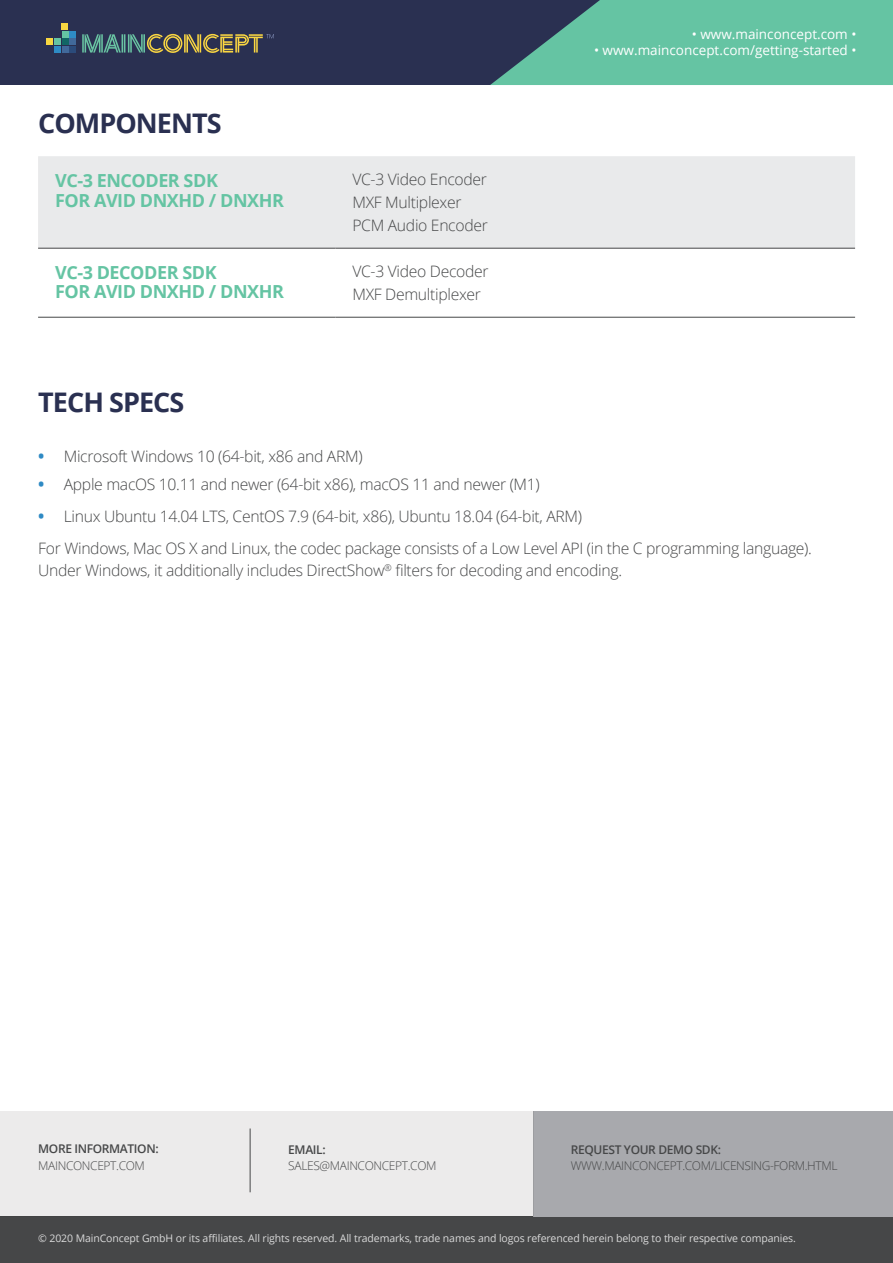
<style>
.page{position:relative;width:893px;height:1263px;background:#fff}
.page>*{position:absolute;margin:0;border:0;box-sizing:border-box;transform-origin:0 0}
.Subheader{font:700 27px "Open Sans";letter-spacing:-.035em;color:#2a3051}
.Subheader-2{font:700 18px/19.5px "Open Sans";letter-spacing:-.025em;color:#65c4a3}
.Subheader-3{font:300 15.75px/22.5px "Open Sans";letter-spacing:-.02em;color:#464748}
.t1{font:13.5px "Open Sans";color:#fff}
.t2{font:300 12px "Open Sans";letter-spacing:-.03em;color:#464748}
.t3{font:600 12px/16.5px "Open Sans";letter-spacing:-.03em;color:#464748}
.t4{font:10.5px "Open Sans";letter-spacing:-.01em;color:#fff}
.s1{font-weight:700;font-size:16.5px;color:#2e8ac4}
.s2{font-weight:300}
</style>
<div class="page">
<div style="left:0;top:1217px;width:893px;height:46px;background:#464748"></div>
<div style="left:0;top:0;width:893px;height:85px;background:#2a3051"></div>
<svg style="left:490px;top:0;width:403px;height:85px;background:#5caf97"></svg>
<div style="left:69px;top:46px;width:7px;height:7px;background:#2b4b7b"></div>
<div style="left:69px;top:39px;width:7px;height:6px;background:#41699b"></div>
<div style="left:69px;top:31px;width:7px;height:7px;background:#2e8bc5"></div>
<svg style="left:62px;top:39px;width:6px;height:6px"></svg>
<div style="left:62px;top:46px;width:6px;height:7px;background:#41699b"></div>
<div style="left:62px;top:31px;width:6px;height:7px;background:#65c4a3"></div>
<div style="left:54px;top:39px;width:7px;height:6px;background:#65c4a3"></div>
<div style="left:54px;top:46px;width:7px;height:7px;background:#2e8bc5"></div>
<svg style="left:62px;top:24px;width:6px;height:6px"></svg>
<svg style="left:47px;top:39px;width:6px;height:6px"></svg>
<svg style="left:82px;top:34px;width:192px;height:19px"></svg>
<div style="left:38px;top:156px;width:817px;height:92px;background:#e9eaeb"></div>
<hr style="left:38px;top:248px;width:297px;height:1px;background:#464748">
<hr style="left:335px;top:248px;width:520px;height:1px;background:#464748">
<hr style="left:38px;top:317px;width:297px;height:1px;background:#464748">
<hr style="left:335px;top:317px;width:520px;height:1px;background:#464748">
<div style="left:533px;top:1111px;width:360px;height:106px;background:#a8a9ad"></div>
<div style="left:0;top:1111px;width:533px;height:106px;background:#ecebeb"></div>
<hr style="left:250px;top:1128px;width:1px;height:64px;background:#464748">
<p class="Subheader" style="left:38px;top:104px;width:185px">COMPONENTS</p>
<p class="Subheader-2" style="left:55px;top:170px;width:230px">VC-3 ENCODER SDK<br>FOR AVID DNXHD / DNXHR</p>
<p class="Subheader-3" style="left:352px;top:168px;width:136px">VC-3 Video Encoder</p>
<p class="Subheader-3" style="left:352px;top:191px;width:111px">MXF Multiplexer</p>
<p class="Subheader-3" style="left:352px;top:214px;width:137px">PCM Audio Encoder</p>
<p class="Subheader-2" style="left:55px;top:262px;width:230px">VC-3 DECODER SDK<br>FOR AVID DNXHD / DNXHR</p>
<p class="Subheader-3" style="left:352px;top:260px;width:138px">VC-3 Video Decoder</p>
<p class="Subheader-3" style="left:352px;top:283px;width:130px">MXF Demultiplexer</p>
<p class="t1" style="left:692px;top:25px;width:166px">• www.mainconcept.com •</p>
<p class="t1" style="left:594px;top:41px;width:264px">• www.mainconcept.com/getting-started •</p>
<p class="Subheader" style="left:38px;top:383px;width:148px">TECH SPECS</p>
<p class="Subheader-3" style="left:38px;top:445px;width:326px"><span class="s1">•</span> Microsoft Windows 10 (64-bit, x86 and ARM)</p>
<p class="Subheader-3" style="left:38px;top:472px;width:503px"><span class="s1">•</span> Apple macOS 10.11 and newer (64-bit x86), macOS 11 and newer (M1)</p>
<p class="Subheader-3" style="left:38px;top:504px;width:545px"><span class="s1">•</span> Linux Ubuntu 14.04 LTS, CentOS 7.9 (64-bit, x86), Ubuntu 18.04 (64-bit, ARM)</p>
<p class="Subheader-3" style="left:38px;top:536px;width:775px">For Windows, Mac OS X and Linux, the codec package consists of a Low Level API (in the C programming language).<br>Under Windows, it additionally includes DirectShow<sup>®</sup> filters for decoding and encoding.</p>
<p class="t3" style="left:38px;top:1140px;width:122px">MORE INFORMATION:<br><span class="s2">MAINCONCEPT.COM</span></p>
<p class="t3" style="left:288px;top:1141px;width:39px">EMAIL:</p>
<p class="t2" style="left:288px;top:1157px;width:150px">SALES@MAINCONCEPT.COM</p>
<p class="t3" style="left:571px;top:1141px;width:152px">REQUEST YOUR DEMO SDK:</p>
<p class="t2" style="left:571px;top:1157px;width:268px">WWW.MAINCONCEPT.COM/LICENSING-FORM.HTML</p>
<p class="t4" style="left:38px;top:1231px;width:759px">© 2020 MainConcept GmbH or its affiliates. All rights reserved. All trademarks, trade names and logos referenced herein belong to their respective companies.</p>
</div>
